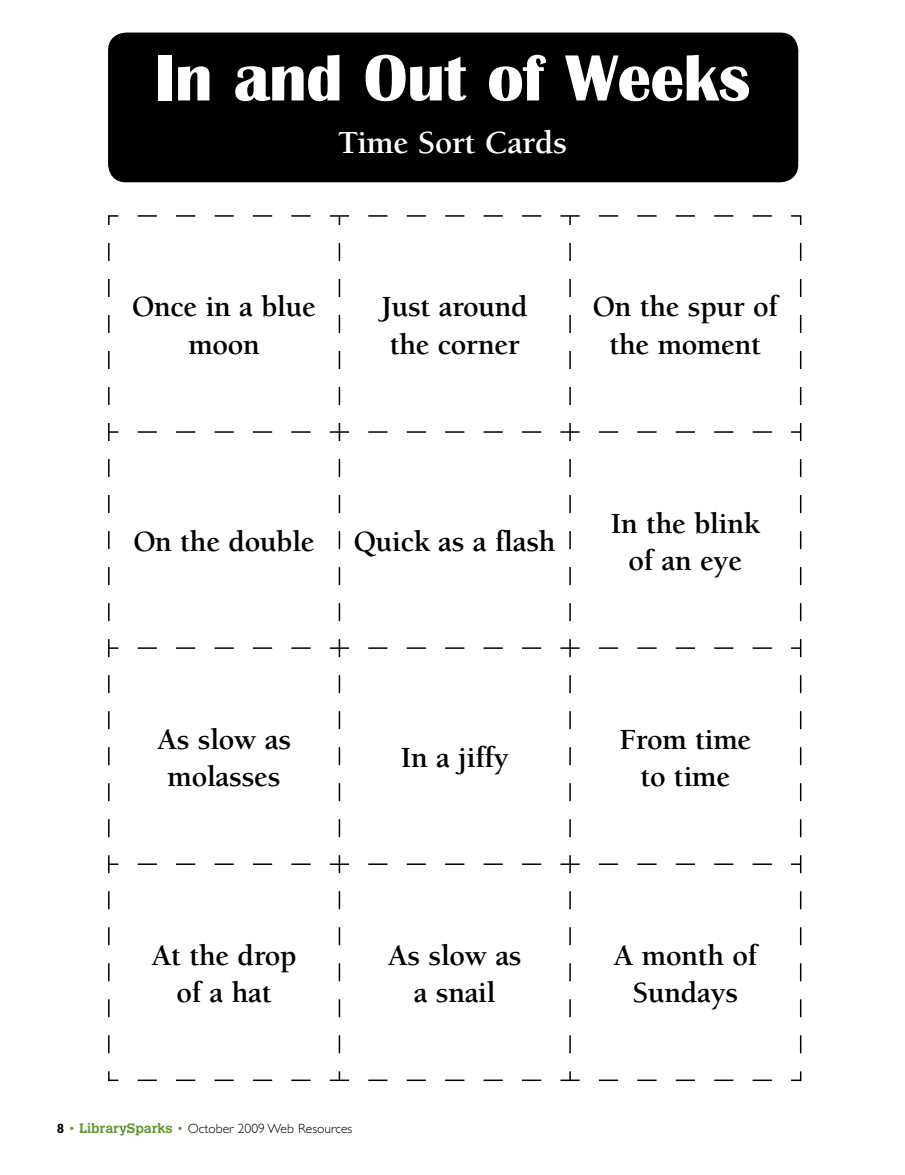
<style>
.page{position:relative;width:905px;height:1175px;background:#fff}
.page>*{position:absolute;margin:0;border:0;box-sizing:border-box;transform-origin:0 0}
.t1{font:700 67.5px "Britannic";letter-spacing:-.01em;color:#fff}
.t2{font:700 33px "Berkeley";letter-spacing:-.01em;color:#fff}
.t3{font:700 30px/37.5px "Berkeley";letter-spacing:-.01em;color:#000;text-align:center}
.t4{font:300 13.5px "Gill Sans";color:#000}
.s1{color:#5d9732}
.s2{font-family:"Calvert";font-weight:700;color:#5d9732}
</style>
<div class="page">
<div style="left:108px;top:33px;width:690px;height:149px;background:#000;border-radius:18px"></div>
<svg style="left:108px;top:215px;width:233px;height:218px"></svg>
<svg style="left:368px;top:215px;width:174px;height:2px"></svg>
<svg style="left:339px;top:234px;width:1px;height:171px"></svg>
<svg style="left:339px;top:215px;width:10px;height:10px"></svg>
<svg style="left:569px;top:243px;width:1px;height:162px"></svg>
<svg style="left:800px;top:242px;width:1px;height:163px"></svg>
<svg style="left:560px;top:215px;width:242px;height:10px"></svg>
<svg style="left:138px;top:431px;width:182px;height:2px"></svg>
<svg style="left:108px;top:459px;width:2px;height:162px"></svg>
<svg style="left:108px;top:431px;width:10px;height:10px"></svg>
<svg style="left:368px;top:431px;width:174px;height:2px"></svg>
<svg style="left:339px;top:459px;width:1px;height:162px"></svg>
<svg style="left:330px;top:423px;width:19px;height:18px"></svg>
<svg style="left:599px;top:431px;width:173px;height:2px"></svg>
<svg style="left:569px;top:459px;width:1px;height:162px"></svg>
<svg style="left:560px;top:423px;width:19px;height:18px"></svg>
<svg style="left:800px;top:459px;width:1px;height:162px"></svg>
<svg style="left:791px;top:423px;width:10px;height:18px"></svg>
<svg style="left:138px;top:647px;width:173px;height:2px"></svg>
<svg style="left:108px;top:675px;width:2px;height:162px"></svg>
<svg style="left:108px;top:639px;width:10px;height:18px"></svg>
<svg style="left:368px;top:647px;width:174px;height:2px"></svg>
<svg style="left:339px;top:675px;width:1px;height:162px"></svg>
<svg style="left:330px;top:639px;width:19px;height:18px"></svg>
<svg style="left:599px;top:647px;width:173px;height:2px"></svg>
<svg style="left:569px;top:675px;width:1px;height:162px"></svg>
<svg style="left:560px;top:639px;width:19px;height:18px"></svg>
<svg style="left:800px;top:675px;width:1px;height:162px"></svg>
<svg style="left:791px;top:639px;width:10px;height:18px"></svg>
<svg style="left:138px;top:863px;width:173px;height:2px"></svg>
<svg style="left:368px;top:863px;width:174px;height:2px"></svg>
<svg style="left:339px;top:891px;width:1px;height:162px"></svg>
<svg style="left:330px;top:855px;width:19px;height:18px"></svg>
<svg style="left:599px;top:863px;width:173px;height:2px"></svg>
<svg style="left:569px;top:891px;width:1px;height:162px"></svg>
<svg style="left:560px;top:855px;width:19px;height:18px"></svg>
<svg style="left:800px;top:891px;width:1px;height:162px"></svg>
<svg style="left:791px;top:855px;width:10px;height:18px"></svg>
<svg style="left:138px;top:1079px;width:173px;height:2px"></svg>
<svg style="left:108px;top:855px;width:10px;height:226px"></svg>
<svg style="left:368px;top:1079px;width:174px;height:2px"></svg>
<svg style="left:330px;top:1071px;width:19px;height:10px"></svg>
<svg style="left:560px;top:1071px;width:242px;height:10px"></svg>
<h1 class="t1" style="left:154px;top:40px;width:597px">In and Out of Weeks</h1>
<p class="t2" style="left:338px;top:125px;width:231px">Time Sort Cards</p>
<p class="t3" style="left:132px;top:289px;width:185px">Once in a blue moon</p>
<p class="t3" style="left:381px;top:289px;width:148px;text-align:left">Just around the corner</p>
<p class="t3" style="left:593px;top:289px;width:186px">On the spur of the moment</p>
<p class="t3" style="left:133px;top:523px;width:183px">On the double</p>
<p class="t3" style="left:354px;top:523px;width:203px">Quick as a flash</p>
<p class="t3" style="left:611px;top:505px;width:150px">In the blink of an eye</p>
<p class="t3" style="left:157px;top:721px;width:135px">As slow as molasses</p>
<p class="t3" style="left:401px;top:739px;width:109px">In a jiffy</p>
<p class="t3" style="left:619px;top:721px;width:133px">From time to time</p>
<p class="t3" style="left:151px;top:937px;width:147px">At the drop of a hat</p>
<p class="t3" style="left:388px;top:937px;width:135px">As slow as a snail</p>
<p class="t3" style="left:613px;top:937px;width:145px">A month of<br>Sundays</p>
<p class="t4" style="left:68px;top:1121px;width:285px"><span class="s1">•</span> <span class="s2">LibrarySparks</span> <span class="s1">•</span> October 2009 Web Resources</p>
</div>
